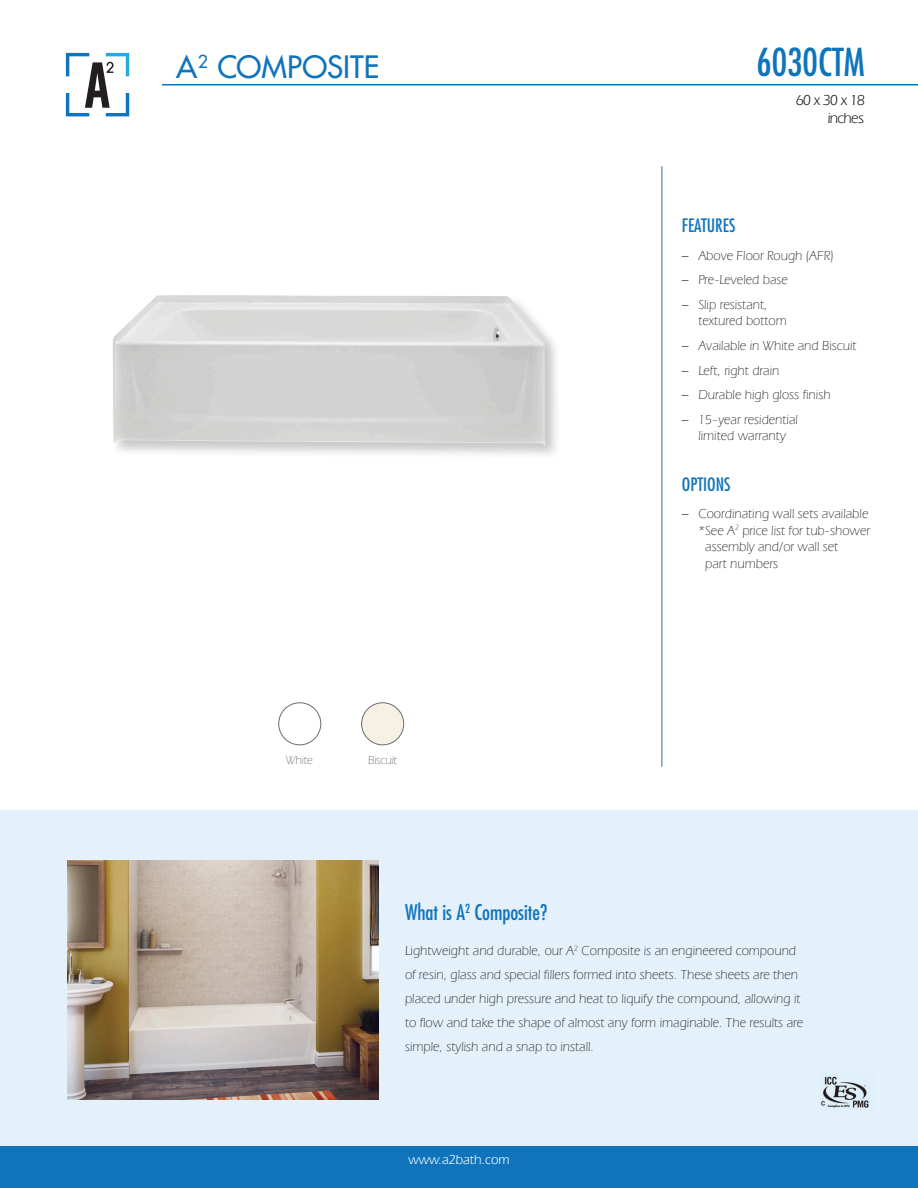
<style>
.page{position:relative;width:918px;height:1188px;background:#fff}
.page>*{position:absolute;margin:0;border:0;box-sizing:border-box;transform-origin:0 0}
.Tub_Name{font:condensed 37.5px "Futura Std";color:#1074bc}
.t1{font:500 30px "Futura Std";color:#1074bc}
.t2{font:condensed 21px "Futura Std";color:#1074bc}
.FEATURES{font:condensed 18px "Futura Std";color:#1074bc}
.Black_Model_Specs{font:15px "Eras IT Cby BT";letter-spacing:-.04em;color:#231f20}
.t3{font:300 13.5px/24px "Eras IT Cby BT";color:#231f20}
.t4{font:13.5px "Eras IT Cby BT";color:#fff}
.t5{font:300 12px "Eras IT Cby BT";letter-spacing:-.02em;color:#6c6d70}
.s1{font-weight:400}
</style>
<div class="page">
<div style="left:0;top:810px;width:918px;height:351px;background:#e4f1fa"></div>
<div style="left:0;top:1146px;width:918px;height:42px;background:#1074bc"></div>
<hr style="left:162px;top:84px;width:756px;height:2px;background:#1074bc">
<svg style="left:66px;top:53px;width:63px;height:63px"></svg>
<hr style="left:662px;top:166px;width:1px;height:601px;background:#1074bc">
<div style="left:279px;top:703px;width:42px;height:42px;background:#fff;border:1px solid #6c6d70;border-radius:50%"></div>
<div style="left:362px;top:703px;width:42px;height:42px;background:#f6f1e4;border:1px solid #6c6d70;border-radius:50%"></div>
<img style="left:821px;top:1076px;width:48px;height:32px">
<img style="left:68px;top:861px;width:310px;height:238px">
<div style="left:110px;top:293px;width:452px;height:168px;background:#231f20;opacity:.25"></div>
<img style="left:112px;top:295px;width:434px;height:151px">
<h2 class="t1" style="left:176px;top:48px;width:205px">A<sup>2</sup> COMPOSITE</h2>
<p class="t5" style="left:286px;top:753px;width:29px">White</p>
<p class="t5" style="left:368px;top:753px;width:31px">Biscuit</p>
<p class="Tub_Name" style="left:756px;top:40px;width:110px">6030CTM</p>
<p class="Black_Model_Specs" style="left:796px;top:91px;width:70px">60 x 30 x 18</p>
<p class="Black_Model_Specs" style="left:828px;top:109px;width:38px">inches</p>
<p class="FEATURES" style="left:682px;top:215px;width:55px">FEATURES</p>
<p class="t3" style="left:682px;top:243px;width:153px"><span class="s1">–</span> Above Floor Rough (AFR)</p>
<p class="t3" style="left:682px;top:268px;width:108px"><span class="s1">–</span> Pre-Leveled base</p>
<p class="t3" style="left:698px;top:296px;width:90px;line-height:16.5px;text-indent:-16px"><span class="s1">–</span> Slip resistant, textured bottom</p>
<p class="t3" style="left:682px;top:333px;width:176px"><span class="s1">–</span> Available in White and Biscuit</p>
<p class="t3" style="left:682px;top:358px;width:99px"><span class="s1">–</span> Left, right drain</p>
<p class="t3" style="left:682px;top:383px;width:150px"><span class="s1">–</span> Durable high gloss finish</p>
<p class="t3" style="left:682px;top:411px;width:118px;line-height:16.5px;text-align:center"><span class="s1">–</span> 15-year residential limited warranty</p>
<p class="FEATURES" style="left:682px;top:474px;width:50px">OPTIONS</p>
<p class="t3" style="left:682px;top:502px;width:188px"><span class="s1">–</span> Coordinating wall sets available</p>
<p class="t3" style="left:698px;top:518px;width:173px">*See A<sup>2</sup> price list for tub-shower</p>
<p class="t3" style="left:705px;top:535px;width:135px">assembly and/or wall set</p>
<p class="t3" style="left:705px;top:551px;width:75px">part numbers</p>
<h3 class="t2" style="left:405px;top:900px;width:144px">What is A<sup>2</sup> Composite?</h3>
<p class="t3" style="left:405px;top:939px;width:400px">Lightweight and durable, our A<sup>2</sup> Composite is an engineered compound of resin, glass and special fillers formed into sheets. These sheets are then placed under high pressure and heat to liquify the compound, allowing it to flow and take the shape of almost any form imaginable. The results are simple, stylish and a snap to install.</p>
<p class="t4" style="left:408px;top:1152px;width:103px">www.a2bath.com</p>
</div>
